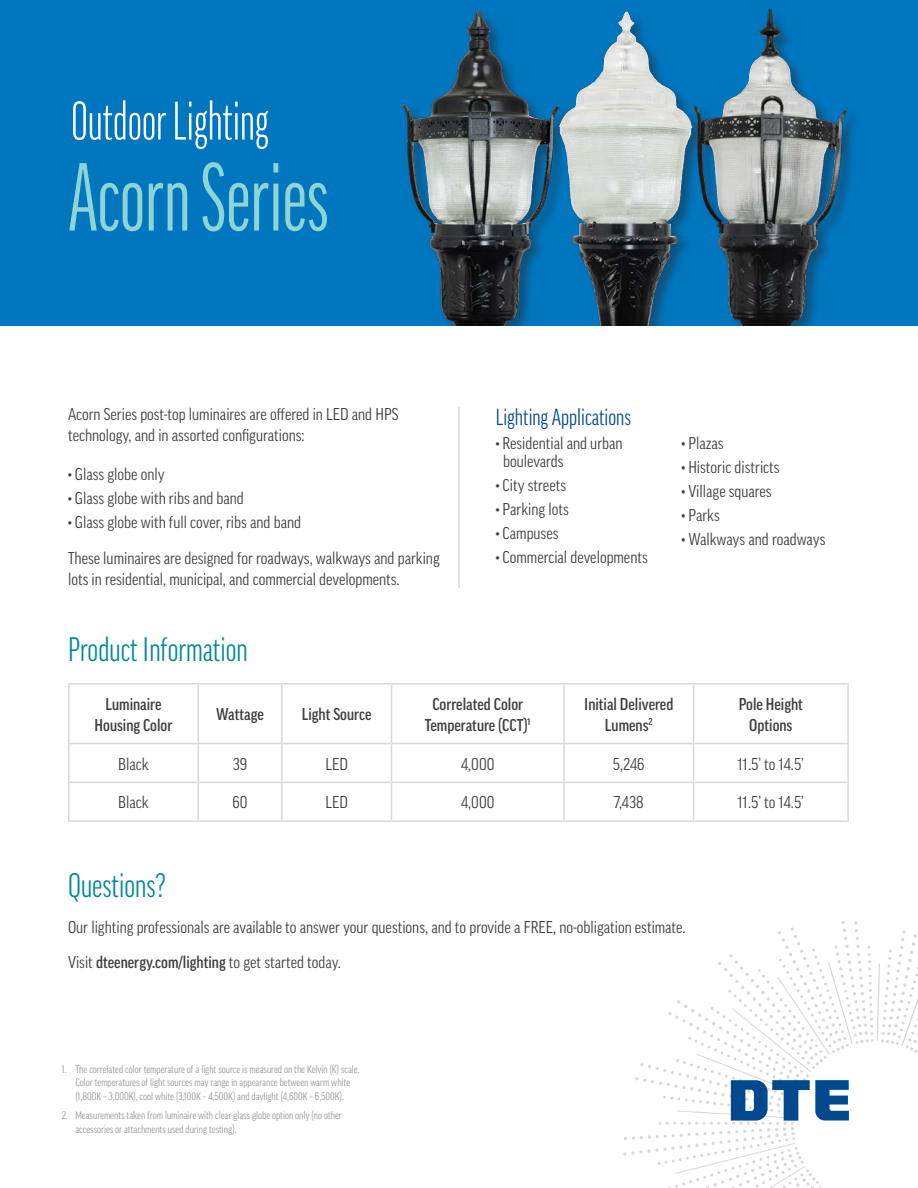
<style>
.page{position:relative;width:918px;height:1188px;background:#fff}
.page>*{position:absolute;margin:0;border:0;box-sizing:border-box;transform-origin:0 0}
.t1{font:93px "Good Pro Comp News";color:#8ed4d5}
.t2{font:52.35px "Good Pro Comp";color:#fff}
.t3{font:extra-condensed 32.85px "Good Pro";color:#008998}
.t4{font:extra-condensed 22.5px "Good Pro";color:#01498e;scale:1.05 1}
.t5{font:condensed 16.5px/21px "Good Pro";color:#3e3e3f;scale:1.05 1}
.t6{font:500 condensed 16.5px/21px "Good Pro";color:#3e3e3f;text-align:center;scale:1.05 1}
.t7{font:condensed 10.5px/13.5px "Good Pro";color:#939598;text-align:center}
.s1{font-weight:500}
</style>
<div class="page">
<div style="left:0;top:0;width:918px;height:326px;background:#0076be"></div>
<img style="left:566px;top:11px;width:118px;height:315px">
<img style="left:402px;top:11px;width:164px;height:315px">
<img style="left:684px;top:8px;width:171px;height:318px">
<hr style="left:693px;top:685px;width:1px;height:58px;background:#d9d8d6">
<hr style="left:693px;top:744px;width:1px;height:38px;background:#d9d8d6">
<hr style="left:693px;top:783px;width:1px;height:37px;background:#d9d8d6">
<hr style="left:563px;top:685px;width:2px;height:58px;background:#d9d8d6">
<hr style="left:563px;top:744px;width:2px;height:38px;background:#d9d8d6">
<hr style="left:563px;top:783px;width:2px;height:37px;background:#d9d8d6">
<hr style="left:391px;top:685px;width:1px;height:58px;background:#d9d8d6">
<hr style="left:391px;top:744px;width:1px;height:38px;background:#d9d8d6">
<hr style="left:391px;top:783px;width:1px;height:37px;background:#d9d8d6">
<hr style="left:281px;top:685px;width:2px;height:58px;background:#d9d8d6">
<hr style="left:281px;top:744px;width:2px;height:38px;background:#d9d8d6">
<hr style="left:281px;top:783px;width:2px;height:37px;background:#d9d8d6">
<hr style="left:198px;top:685px;width:1px;height:58px;background:#d9d8d6">
<hr style="left:198px;top:744px;width:1px;height:38px;background:#d9d8d6">
<hr style="left:198px;top:783px;width:1px;height:37px;background:#d9d8d6">
<hr style="left:68px;top:683px;width:130px;height:2px;background:#d9d8d6">
<hr style="left:68px;top:685px;width:2px;height:58px;background:#d9d8d6">
<hr style="left:198px;top:683px;width:84px;height:2px;background:#d9d8d6">
<hr style="left:282px;top:683px;width:110px;height:2px;background:#d9d8d6">
<hr style="left:392px;top:683px;width:172px;height:2px;background:#d9d8d6">
<hr style="left:564px;top:683px;width:130px;height:2px;background:#d9d8d6">
<hr style="left:694px;top:683px;width:155px;height:2px;background:#d9d8d6">
<hr style="left:847px;top:685px;width:2px;height:58px;background:#d9d8d6">
<hr style="left:68px;top:743px;width:130px;height:1px;background:#d9d8d6">
<hr style="left:68px;top:744px;width:2px;height:38px;background:#d9d8d6">
<hr style="left:198px;top:743px;width:84px;height:1px;background:#d9d8d6">
<hr style="left:282px;top:743px;width:110px;height:1px;background:#d9d8d6">
<hr style="left:392px;top:743px;width:172px;height:1px;background:#d9d8d6">
<hr style="left:564px;top:743px;width:130px;height:1px;background:#d9d8d6">
<hr style="left:694px;top:743px;width:155px;height:1px;background:#d9d8d6">
<hr style="left:847px;top:744px;width:2px;height:38px;background:#d9d8d6">
<hr style="left:68px;top:782px;width:130px;height:1px;background:#d9d8d6">
<hr style="left:68px;top:783px;width:2px;height:37px;background:#d9d8d6">
<hr style="left:198px;top:782px;width:84px;height:1px;background:#d9d8d6">
<hr style="left:282px;top:782px;width:110px;height:1px;background:#d9d8d6">
<hr style="left:392px;top:782px;width:172px;height:1px;background:#d9d8d6">
<hr style="left:564px;top:782px;width:130px;height:1px;background:#d9d8d6">
<hr style="left:694px;top:782px;width:155px;height:1px;background:#d9d8d6">
<hr style="left:847px;top:783px;width:2px;height:37px;background:#d9d8d6">
<hr style="left:68px;top:820px;width:130px;height:2px;background:#d9d8d6">
<hr style="left:198px;top:820px;width:84px;height:2px;background:#d9d8d6">
<hr style="left:282px;top:820px;width:110px;height:2px;background:#d9d8d6">
<hr style="left:392px;top:820px;width:172px;height:2px;background:#d9d8d6">
<hr style="left:564px;top:820px;width:130px;height:2px;background:#d9d8d6">
<hr style="left:694px;top:820px;width:155px;height:2px;background:#d9d8d6">
<hr style="left:458px;top:407px;width:2px;height:181px;background:#d9d8d6">
<svg style="left:625px;top:922px;width:293px;height:266px"></svg>
<p class="t2" style="left:71px;top:92px;width:199px">Outdoor Lighting</p>
<p class="t1" style="left:68px;top:146px;width:262px">Acorn Series</p>
<p class="t5" style="left:68px;top:404px;width:316px">Acorn Series post-top luminaires are offered in LED and HPS technology, and in assorted configurations:</p>
<p class="t5" style="left:68px;top:464px;width:93px">• Glass globe only</p>
<p class="t5" style="left:68px;top:488px;width:169px">• Glass globe with ribs and band</p>
<p class="t5" style="left:68px;top:512px;width:223px">• Glass globe with full cover, ribs and band</p>
<p class="t5" style="left:68px;top:548px;width:355px">These luminaires are designed for roadways, walkways and parking lots in residential, municipal, and commercial developments.</p>
<p class="t4" style="left:496px;top:405px;width:130px">Lighting Applications</p>
<p class="t5" style="left:503px;top:434px;width:115px;line-height:18px;text-indent:-7px">• Residential and urban boulevards</p>
<p class="t5" style="left:496px;top:475px;width:69px">• City streets</p>
<p class="t5" style="left:496px;top:499px;width:71px">• Parking lots</p>
<p class="t5" style="left:496px;top:523px;width:61px">• Campuses</p>
<p class="t5" style="left:496px;top:547px;width:146px">• Commercial developments</p>
<p class="t5" style="left:681px;top:432px;width:42px">• Plazas</p>
<p class="t5" style="left:681px;top:456px;width:95px">• Historic districts</p>
<p class="t5" style="left:681px;top:480px;width:87px">• Village squares</p>
<p class="t5" style="left:681px;top:504px;width:38px">• Parks</p>
<p class="t5" style="left:681px;top:528px;width:139px">• Walkways and roadways</p>
<p class="t3" style="left:68px;top:631px;width:181px">Product Information</p>
<p class="t6" style="left:106px;top:694px;width:55px">Luminaire</p>
<p class="t6" style="left:95px;top:715px;width:76px">Housing Color</p>
<p class="t6" style="left:216px;top:704px;width:47px">Wattage</p>
<p class="t6" style="left:302px;top:704px;width:68px">Light Source</p>
<p class="t6" style="left:432px;top:694px;width:88px">Correlated Color</p>
<p class="t6" style="left:425px;top:715px;width:102px">Temperature (CCT)<sup>1</sup></p>
<p class="t6" style="left:584px;top:694px;width:87px">Initial Delivered</p>
<p class="t6" style="left:605px;top:715px;width:47px">Lumens<sup>2</sup></p>
<p class="t6" style="left:739px;top:694px;width:63px">Pole Height<br>Options</p>
<p class="t5" style="left:118px;top:753px;width:30px">Black</p>
<p class="t5" style="left:233px;top:753px;width:15px">39</p>
<p class="t5" style="left:325px;top:753px;width:23px">LED</p>
<p class="t5" style="left:461px;top:753px;width:33px">4,000</p>
<p class="t5" style="left:613px;top:753px;width:32px">5,246</p>
<p class="t5" style="left:738px;top:753px;width:64px">11.5’ to 14.5’</p>
<p class="t5" style="left:118px;top:792px;width:30px">Black</p>
<p class="t5" style="left:233px;top:792px;width:16px">60</p>
<p class="t5" style="left:325px;top:792px;width:23px">LED</p>
<p class="t5" style="left:461px;top:792px;width:33px">4,000</p>
<p class="t5" style="left:614px;top:792px;width:30px">7,438</p>
<p class="t5" style="left:738px;top:792px;width:64px">11.5’ to 14.5’</p>
<p class="t3" style="left:68px;top:868px;width:99px">Questions?</p>
<p class="t5" style="left:68px;top:917px;width:590px">Our lighting professionals are available to answer your questions, and to provide a FREE, no-obligation estimate.</p>
<p class="t5" style="left:68px;top:952px;width:261px">Visit <span class="s1">dteenergy.com/lighting</span> to get started today.</p>
<p class="t7" style="left:62px;top:1062px;width:299px">1. The correlated color temperature of a light source is measured on the Kelvin (K) scale.<br>Color temperatures of light sources may range in appearance between warm white (1,800K – 3,000K), cool white (3,100K – 4,500K) and daylight (4,600K – 6,500K).</p>
<p class="t7" style="left:75px;top:1109px;width:268px;text-align:left;text-indent:-14px">2. Measurements taken from luminaire with clear glass globe option only (no other accessories or attachments used during testing).</p>
</div>
